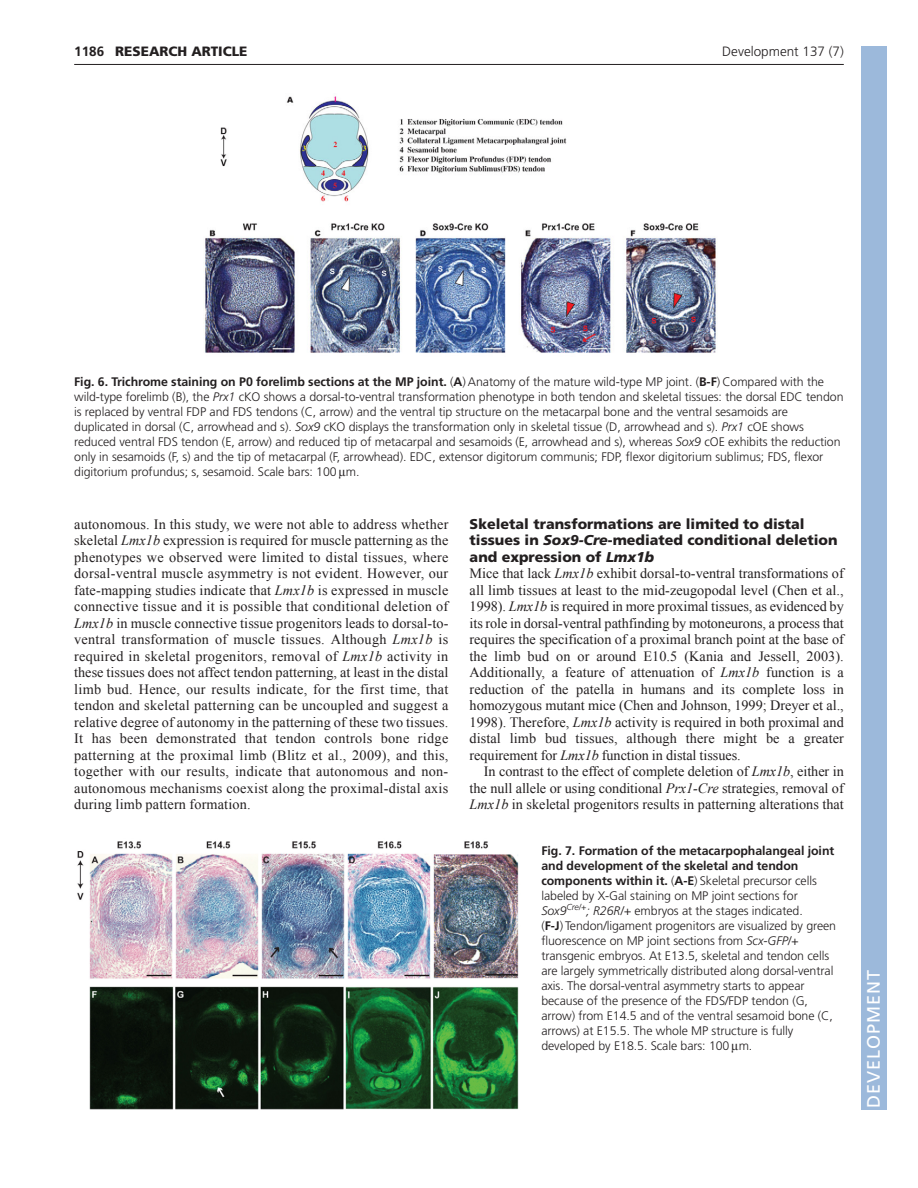
<style>
.page{position:relative;width:918px;height:1188px;background:#fff}
.page>*{position:absolute;margin:0;border:0;box-sizing:border-box;transform-origin:0 0}
.t1{font:18px "Frutiger LT Std";letter-spacing:.055em;color:#fff}
.t2{font:14.25px/16.5px "Times New Roman";color:#231f20;text-align:justify}
.t3{font:900 14.25px/16.5px "Frutiger LT Std";color:#231f20}
.t4{font:300 13.5px "Frutiger LT Std";color:#231f20}
.t5{font:900 13.5px "Frutiger LT Std";color:#231f20}
.t6{font:700 13.5px "Frutiger LT Std";color:#231f20}
.t7{font:300 12.3px/15px "Frutiger LT Std";letter-spacing:-.005em;color:#231f20}
.s1{font-weight:700}
.s2{font-style:italic}
</style>
<div class="page">
<hr style="left:74px;top:64px;width:770px;height:1px;background:#231f20">
<img style="left:204px;top:96px;width:513px;height:257px">
<img style="left:77px;top:841px;width:442px;height:269px">
<div style="left:861px;top:46px;width:25px;height:1064px;background:#9cb9db"></div>
<p class="t6" style="left:74px;top:46px;width:32px">1186</p>
<p class="t5" style="left:115px;top:46px;width:134px">RESEARCH ARTICLE</p>
<p class="t4" style="left:722px;top:46px;width:123px">Development 137 (7)</p>
<p class="t7" style="left:74px;top:375px;width:771px"><span class="s1">Fig. 6. Trichrome staining on P0 forelimb sections at the MP joint.</span> (<span class="s1">A</span>) Anatomy of the mature wild-type MP joint. (<span class="s1">B-F</span>) Compared with the wild-type forelimb (B), the <span class="s2">Prx1</span> cKO shows a dorsal-to-ventral transformation phenotype in both tendon and skeletal tissues: the dorsal EDC tendon is replaced by ventral FDP and FDS tendons (C, arrow) and the ventral tip structure on the metacarpal bone and the ventral sesamoids are duplicated in dorsal (C, arrowhead and s). <span class="s2">Sox9</span> cKO displays the transformation only in skeletal tissue (D, arrowhead and s). <span class="s2">Prx1</span> cOE shows reduced ventral FDS tendon (E, arrow) and reduced tip of metacarpal and sesamoids (E, arrowhead and s), whereas <span class="s2">Sox9</span> cOE exhibits the reduction only in sesamoids (F, s) and the tip of metacarpal (F, arrowhead). EDC, extensor digitorum communis; FDP, flexor digitorium sublimus; FDS, flexor digitorium profundus; s, sesamoid. Scale bars: 100 m.</p>
<p class="t2" style="left:74px;top:516px;width:376px">autonomous. In this study, we were not able to address whether skeletal <span class="s2">Lmx1b</span> expression is required for muscle patterning as the phenotypes we observed were limited to distal tissues, where dorsal-ventral muscle asymmetry is not evident. However, our fate-mapping studies indicate that <span class="s2">Lmx1b</span> is expressed in muscle connective tissue and it is possible that conditional deletion of <span class="s2">Lmx1b</span> in muscle connective tissue progenitors leads to dorsal-to&shy;ventral transformation of muscle tissues. Although <span class="s2">Lmx1b</span> is required in skeletal progenitors, removal of <span class="s2">Lmx1b</span> activity in these tissues does not affect tendon patterning, at least in the distal limb bud. Hence, our results indicate, for the first time, that tendon and skeletal patterning can be uncoupled and suggest a relative degree of autonomy in the patterning of these two tissues.<br>It has been demonstrated that tendon controls bone ridge patterning at the proximal limb (Blitz et al., 2009), and this, together with our results, indicate that autonomous and non&shy;autonomous mechanisms coexist along the proximal-distal axis during limb pattern formation.</p>
<p class="t3" style="left:470px;top:517px;width:370px">Skeletal transformations are limited to distal tissues in <span class="s2">Sox9-Cre</span>-mediated conditional deletion and expression of <span class="s2">Lmx1b</span></p>
<p class="t2" style="left:470px;top:565px;width:376px">Mice that lack <span class="s2">Lmx1b</span> exhibit dorsal-to-ventral transformations of all limb tissues at least to the mid-zeugopodal level (Chen et al., 1998). <span class="s2">Lmx1b</span> is required in more proximal tissues, as evidenced by its role in dorsal-ventral pathfinding by motoneurons, a process that requires the specification of a proximal branch point at the base of the limb bud on or around E10.5 (Kania and Jessell, 2003).<br>Additionally, a feature of attenuation of <span class="s2">Lmx1b</span> function is a reduction of the patella in humans and its complete loss in homozygous mutant mice (Chen and Johnson, 1999; Dreyer et al., 1998). Therefore, <span class="s2">Lmx1b</span> activity is required in both proximal and distal limb bud tissues, although there might be a greater requirement for <span class="s2">Lmx1b</span> function in distal tissues.</p>
<p class="t2" style="left:470px;top:763px;width:376px;text-indent:14px">In contrast to the effect of complete deletion of <span class="s2">Lmx1b</span>, either in the null allele or using conditional <span class="s2">Prx1-Cre</span> strategies, removal of <span class="s2">Lmx1b</span> in skeletal progenitors results in patterning alterations that</p>
<p class="t7" style="left:541px;top:844px;width:296px"><span class="s1">Fig. 7. Formation of the metacarpophalangeal joint and development of the skeletal and tendon components within it.</span> (<span class="s1">A-E</span>) Skeletal precursor cells labeled by X-Gal staining on MP joint sections for <span class="s2">Sox9</span><sup>Cre/+</sup><span class="s2">; R26R/+</span> embryos at the stages indicated.<br>(<span class="s1">F-J</span>) Tendon/ligament progenitors are visualized by green fluorescence on MP joint sections from <span class="s2">Scx-GFP/+ </span>transgenic embryos. At E13.5, skeletal and tendon cells are largely symmetrically distributed along dorsal-ventral axis. The dorsal-ventral asymmetry starts to appear because of the presence of the FDS/FDP tendon (G, arrow) from E14.5 and of the ventral sesamoid bone (C, arrows) at E15.5. The whole MP structure is fully developed by E18.5. Scale bars: 100 m.</p>
<p class="t1" style="left:863px;top:1108px;width:140px;rotate:-90deg">DEVELOPMENT</p>
</div>
